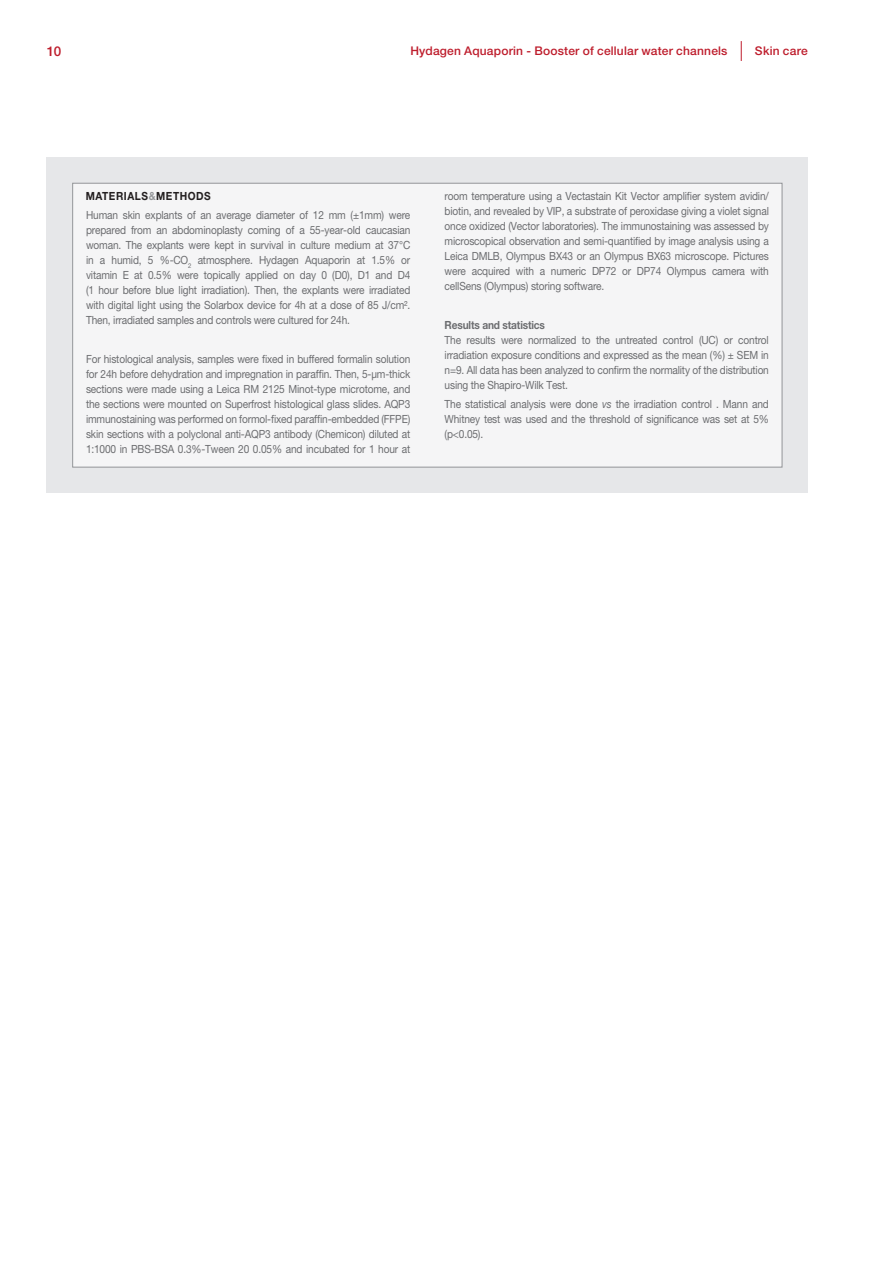
<style>
.page{position:relative;width:893px;height:1263px;background:#fff}
.page>*{position:absolute;margin:0;border:0;box-sizing:border-box;transform-origin:0 0}
.t1{font:500 13.5px "Helvetica Neue LT Std";color:#be1d2c}
.t2{font:500 12px "Helvetica Neue LT Std";letter-spacing:.015em;color:#be1d2c}
.M_M_texte{font:11.25px/15px "Helvetica Neue LT Pro";letter-spacing:-.015em;color:#6c6d70;text-align:justify;scale:.9 1}
.M_M_texte-2{font:700 11.25px "Helvetica Neue LT Pro";letter-spacing:-.015em;color:#6c6d70;scale:.9 1}
.M_M_Titre{font:700 11.25px "Helvetica Neue LT Pro";letter-spacing:.055em;color:#231f20;scale:.9 1}
.s1{color:#939598}
.s2{font-style:italic}
</style>
<div class="page">
<svg style="left:741px;top:41px;width:1px;height:20px"></svg>
<div style="left:47px;top:157px;width:761px;height:336px;background:#e6e7e9"></div>
<div style="left:73px;top:183px;width:709px;height:284px;background:#f5f5f6"></div>
<p class="t1" style="left:47px;top:43px;width:16px">10</p>
<p class="t2" style="left:410px;top:44px;width:319px">Hydagen Aquaporin - Booster of cellular water channels</p>
<p class="t2" style="left:755px;top:44px;width:54px">Skin care</p>
<p class="M_M_Titre" style="left:86px;top:189px;width:140px">MATERIALS<span class="s1">&amp;</span>METHODS</p>
<p class="M_M_texte" style="left:86px;top:208px;width:362px">Human skin explants of an average diameter of 12 mm (±1mm) were prepared from an abdominoplasty coming of a 55-year-old caucasian woman. The explants were kept in survival in culture medium at 37°C in a humid, 5 %-CO<sub>2</sub> atmosphere. Hydagen Aquaporin at 1.5% or vitamin E at 0.5% were topically applied on day 0 (D0), D1 and D4 (1 hour before blue light irradiation). Then, the explants were irradiated with digital light using the Solarbox device for 4h at a dose of 85 J/cm².<br>Then, irradiated samples and controls were cultured for 24h.</p>
<p class="M_M_texte" style="left:86px;top:351px;width:362px">For histological analysis, samples were fixed in buffered formalin solution for 24h before dehydration and impregnation in paraffin. Then, 5-μm-thick sections were made using a Leica RM 2125 Minot-type microtome, and the sections were mounted on Superfrost histological glass slides. AQP3 immunostaining was performed on formol-fixed paraffin-embedded (FFPE) skin sections with a polyclonal anti-AQP3 antibody (Chemicon) diluted at 1:1000 in PBS-BSA 0.3%-Tween 20 0.05% and incubated for 1 hour at</p>
<p class="M_M_texte" style="left:445px;top:188px;width:362px">room temperature using a Vectastain Kit Vector amplifier system avidin/ biotin, and revealed by VIP, a substrate of peroxidase giving a violet signal once oxidized (Vector laboratories). The immunostaining was assessed by microscopical observation and semi-quantified by image analysis using a Leica DMLB, Olympus BX43 or an Olympus BX63 microscope. Pictures were acquired with a numeric DP72 or DP74 Olympus camera with cellSens (Olympus) storing software.</p>
<p class="M_M_texte-2" style="left:445px;top:318px;width:113px">Results and statistics</p>
<p class="M_M_texte" style="left:445px;top:332px;width:362px">The results were normalized to the untreated control (UC) or control irradiation exposure conditions and expressed as the mean (%) ± SEM in n=9. All data has been analyzed to confirm the normality of the distribution using the Shapiro-Wilk Test.</p>
<p class="M_M_texte" style="left:445px;top:396px;width:362px">The statistical analysis were done <span class="s2">vs</span> the irradiation control . Mann and Whitney test was used and the threshold of significance was set at 5% (p&lt;0.05).</p>
</div>
